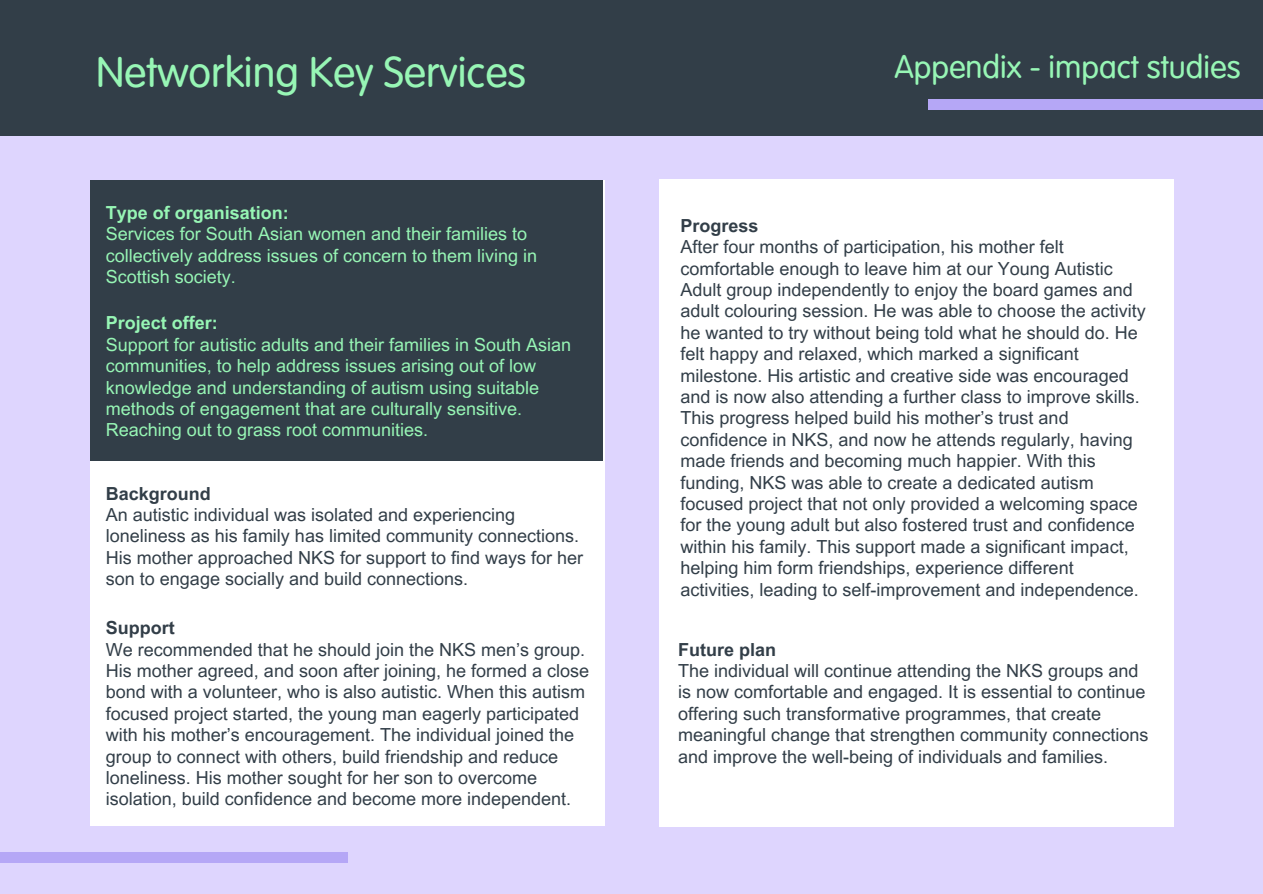
<style>
.page{position:relative;width:1263px;height:894px;background:#fff}
.page>*{position:absolute;margin:0;border:0;box-sizing:border-box;transform-origin:0 0}
.t1{font:42px "VAG Rounded Next";color:#97f6b5}
.t2{font:31.5px "VAG Rounded Next";color:#97f6b5}
.t3{font:18px/21.3px "Arial MT Pro";color:#323e48}
.t4{font:18px/21.3px "Arial MT Pro";color:#97f6b5}
.t5{font:700 18px "Arial MT Pro";color:#323e48}
.t6{font:700 18px "Arial MT Pro";color:#97f6b5}
</style>
<div class="page">
<div style="left:0;top:0;width:1263px;height:893px;background:#ded5fe"></div>
<div style="left:0;top:0;width:1263px;height:135px;background:#323e48"></div>
<div style="left:929px;top:99px;width:334px;height:10px;background:#b5a7f6"></div>
<div style="left:0;top:852px;width:348px;height:10px;background:#b5a7f6"></div>
<div style="left:91px;top:180px;width:514px;height:645px;background:#fff"></div>
<div style="left:659px;top:180px;width:515px;height:646px;background:#fff"></div>
<div style="left:91px;top:180px;width:512px;height:281px;background:#323e48"></div>
<h1 class="t1" style="left:96px;top:43px;width:431px">Networking Key Services</h1>
<h2 class="t6" style="left:106px;top:206px;width:185px">Type of organisation:</h2>
<p class="t4" style="left:106px;top:226px;width:433px">Services for South Asian women and their families to collectively address issues of concern to them living in<br>Scottish society.</p>
<p class="t6" style="left:106px;top:316px;width:114px">Project offer:</p>
<p class="t4" style="left:106px;top:336px;width:467px">Support for autistic adults and their families in South Asian communities, to help address issues arising out of low knowledge and understanding of autism using suitable methods of engagement that are culturally sensitive.<br>Reaching out to grass root communities.</p>
<p class="t5" style="left:106px;top:486px;width:107px">Background</p>
<p class="t3" style="left:106px;top:506px;width:479px">An autistic individual was isolated and experiencing loneliness as his family has limited community connections.<br>His mother approached NKS for support to find ways for her son to engage socially and build connections.</p>
<p class="t5" style="left:106px;top:621px;width:70px">Support</p>
<p class="t3" style="left:106px;top:640px;width:485px">We recommended that he should join the NKS men’s group.<br>His mother agreed, and soon after joining, he formed a close bond with a volunteer, who is also autistic. When this autism focused project started, the young man eagerly participated with his mother’s encouragement. The individual joined the group to connect with others, build friendship and reduce loneliness. His mother sought for her son to overcome isolation, build confidence and become more independent.</p>
<p class="t2" style="left:894px;top:45px;width:348px">Appendix - impact studies</p>
<p class="t5" style="left:680px;top:219px;width:80px">Progress</p>
<p class="t3" style="left:680px;top:238px;width:467px">After four months of participation, his mother felt comfortable enough to leave him at our Young Autistic Adult group independently to enjoy the board games and adult colouring session. He was able to choose the activity he wanted to try without being told what he should do. He felt happy and relaxed, which marked a significant milestone. His artistic and creative side was encouraged and is now also attending a further class to improve skills.<br>This progress helped build his mother’s trust and confidence in NKS, and now he attends regularly, having made friends and becoming much happier. With this funding, NKS was able to create a dedicated autism focused project that not only provided a welcoming space for the young adult but also fostered trust and confidence within his family. This support made a significant impact, helping him form friendships, experience different activities, leading to self-improvement and independence.</p>
<p class="t5" style="left:678px;top:642px;width:100px">Future plan</p>
<p class="t3" style="left:678px;top:662px;width:472px">The individual will continue attending the NKS groups and is now comfortable and engaged. It is essential to continue offering such transformative programmes, that create meaningful change that strengthen community connections and improve the well-being of individuals and families.</p>
</div>
